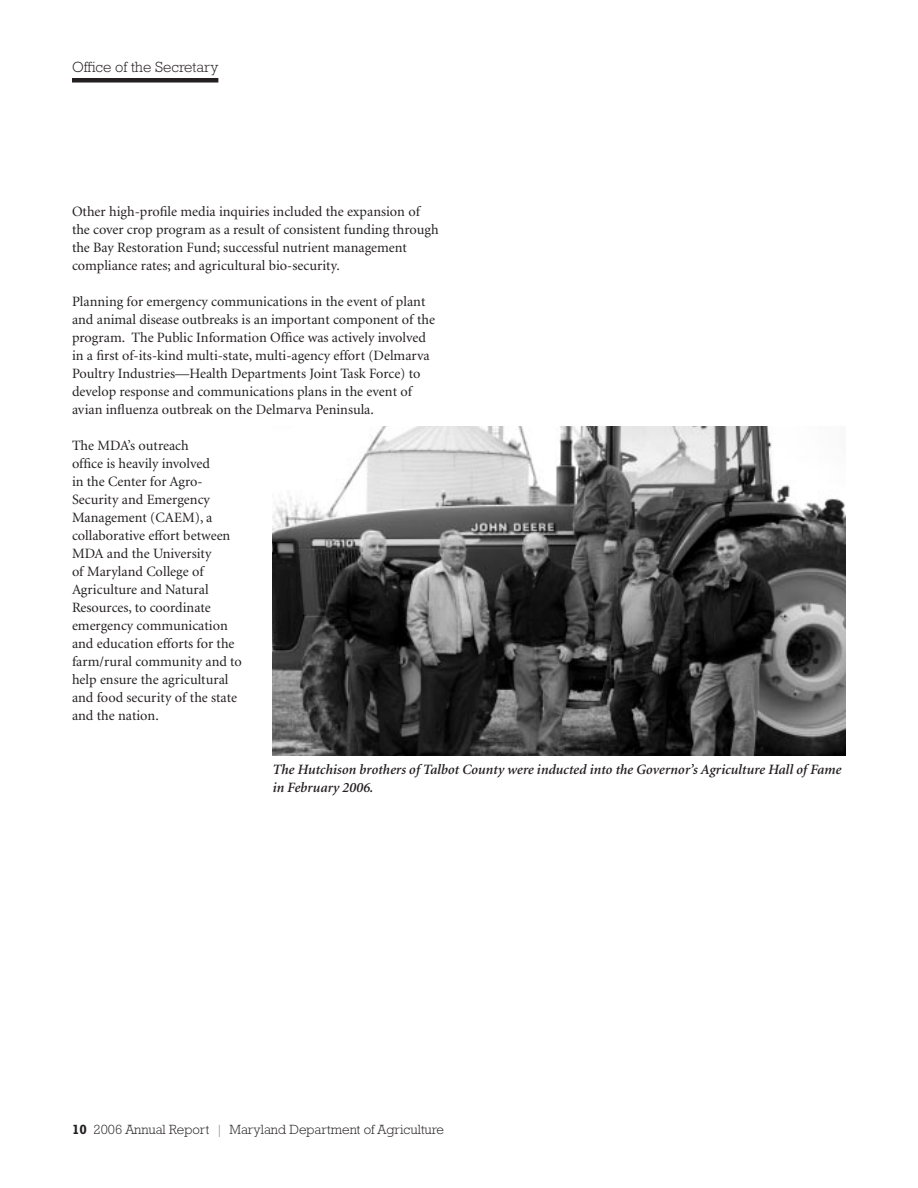
<style>
.page{position:relative;width:918px;height:1188px;background:#fff}
.page>*{position:absolute;margin:0;border:0;box-sizing:border-box;transform-origin:0 0}
.t1{font:300 15px "Rockwell";color:#231f20}
.t2{font:14.25px/18px "Minion";color:#231f20}
.t3{font:italic 600 14.25px/18px "Minion";color:#231f20}
.t4{font:300 13.5px "Rockwell";color:#231f20}
.s1{font-weight:700}
.s2{color:#939598}
</style>
<div class="page">
<div style="left:72px;top:78px;width:146px;height:5px;background:#231f20"></div>
<img style="left:272px;top:426px;width:574px;height:330px">
<p class="t1" style="left:72px;top:58px;width:148px">Office of the Secretary</p>
<p class="t2" style="left:72px;top:203px;width:368px">Other high-profile media inquiries included the expansion of the cover crop program as a result of consistent funding through the Bay Restoration Fund; successful nutrient management compliance rates; and agricultural bio-security.</p>
<p class="t2" style="left:72px;top:293px;width:365px">Planning for emergency communications in the event of plant and animal disease outbreaks is an important component of the program. The Public Information Office was actively involved in a first of-its-kind multi-state, multi-agency effort (Delmarva Poultry Industries-—Health Departments Joint Task Force) to develop response and communications plans in the event of avian influenza outbreak on the Delmarva Peninsula.</p>
<p class="t2" style="left:72px;top:437px;width:171px">The MDA’s outreach<br>office is heavily involved<br>in the Center for Agro-<br>Security and Emergency<br>Management (CAEM), a collaborative effort between<br>MDA and the University<br>of Maryland College of<br>Agriculture and Natural<br>Resources, to coordinate emergency communication and education efforts for the farm/rural community and to help ensure the agricultural and food security of the state and the nation.</p>
<p class="t3" style="left:272px;top:761px;width:570px">The Hutchison brothers of Talbot County were inducted into the Governor’s Agriculture Hall of Fame in February 2006.</p>
<p class="t4" style="left:72px;top:1122px;width:373px"><span class="s1">10</span> 2006 Annual Report <span class="s2">|</span> Maryland Department of Agriculture</p>
</div>
